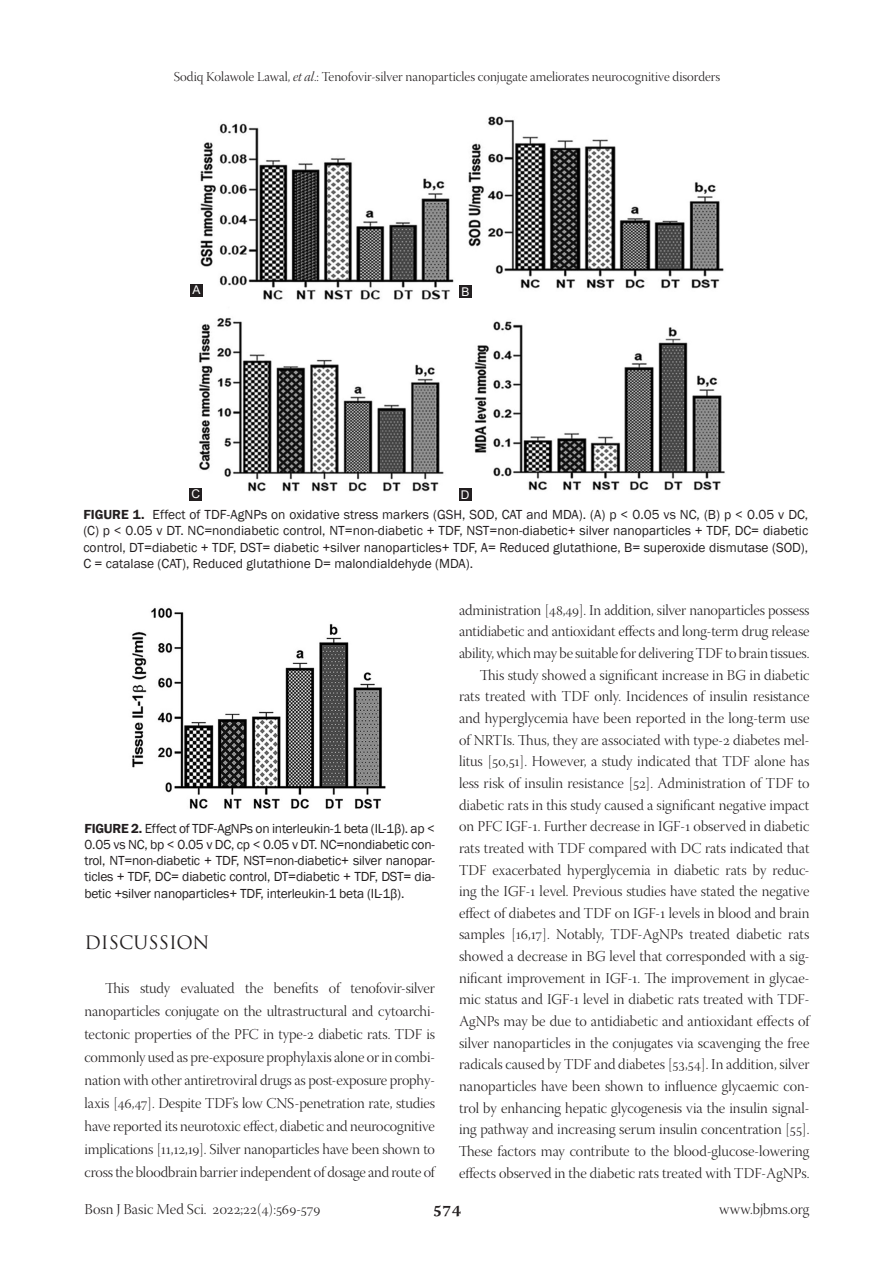
<style>
.page{position:relative;width:894px;height:1263px;background:#fff}
.page>*{position:absolute;margin:0;border:0;box-sizing:border-box;transform-origin:0 0}
.t1{font:18px "Trajan Pro";color:#231f20}
.t2{font:600 18px "Warnock Pro";color:#231f20}
.TX{font:15px/21.6px "Warnock Pro Light Disp";letter-spacing:-.01em;color:#231f20;text-align:justify}
.FGC{font:13.5px/16.2px "Franklin Gothic";letter-spacing:-.015em;color:#231f20;text-align:justify}
.t3{font:13.5px "Warnock Pro Light Disp";color:#231f20}
.LABEL{font:12px "Arial";color:#fff}
.s1{font-family:"Warnock Pro Light It Disp"}
.s2{font-weight:600}
</style>
<div class="page">
<img style="left:132px;top:607px;width:254px;height:202px">
<img style="left:199px;top:116px;width:526px;height:384px">
<div style="left:458px;top:488px;width:13px;height:12px;background:#231f20"></div>
<div style="left:189px;top:488px;width:13px;height:12px;background:#231f20"></div>
<div style="left:459px;top:285px;width:12px;height:13px;background:#231f20"></div>
<div style="left:189px;top:284px;width:13px;height:13px;background:#231f20"></div>
<p class="t3" style="left:174px;top:70px;width:547px">Sodiq Kolawole Lawal, <span class="s1">et al</span>.: Tenofovir-silver nanoparticles conjugate ameliorates neurocognitive disorders</p>
<p class="LABEL" style="left:192px;top:281px;width:10px">A</p>
<p class="LABEL" style="left:461px;top:283px;width:10px">B</p>
<p class="LABEL" style="left:191px;top:485px;width:10px">C</p>
<p class="LABEL" style="left:461px;top:486px;width:10px">D</p>
<p class="FGC" style="left:83px;top:507px;width:726px"><span class="s2">FIGURE 1.</span> Effect of TDF-AgNPs on oxidative stress markers (GSH, SOD, CAT and MDA). (A) p &lt; 0.05 vs NC, (B) p &lt; 0.05 v DC, (C) p &lt; 0.05 v DT. NC=nondiabetic control, NT=non-diabetic + TDF, NST=non-diabetic+ silver nanoparticles + TDF, DC= diabetic control, DT=diabetic + TDF, DST= diabetic +silver nanoparticles+ TDF, A= Reduced glutathione, B= superoxide dismutase (SOD), C = catalase (CAT), Reduced glutathione D= malondialdehyde (MDA).</p>
<p class="FGC" style="left:84px;top:820px;width:352px"><span class="s2">FIGURE 2.</span> Effect of TDF-AgNPs on interleukin-1 beta (IL-1β). ap &lt; 0.05 vs NC, bp &lt; 0.05 v DC, cp &lt; 0.05 v DT. NC=nondiabetic con&shy;trol, NT=non-diabetic + TDF, NST=non-diabetic+ silver nanopar&shy;ticles + TDF, DC= diabetic control, DT=diabetic + TDF, DST= dia&shy;betic +silver nanoparticles+ TDF, interleukin-1 beta (IL-1β).</p>
<h1 class="t1" style="left:84px;top:930px;width:126px">DISCUSSION</h1>
<p class="TX" style="left:84px;top:977px;width:352px;line-height:23px;text-indent:21px">This study evaluated the benefits of tenofovir-silver nanoparticles conjugate on the ultrastructural and cytoarchi&shy;tectonic properties of the PFC in type-2 diabetic rats. TDF is commonly used as pre-exposure prophylaxis alone or in combi&shy;nation with other antiretroviral drugs as post-exposure prophy&shy;laxis [46,47]. Despite TDF’s low CNS-penetration rate, studies have reported its neurotoxic effect, diabetic and neurocognitive implications [11,12,19]. Silver nanoparticles have been shown to cross the bloodbrain barrier independent of dosage and route of</p>
<p class="TX" style="left:459px;top:600px;width:352px">administration [48,49]. In addition, silver nanoparticles possess antidiabetic and antioxidant effects and long-term drug release ability, which may be suitable for delivering TDF to brain tissues.</p>
<p class="TX" style="left:459px;top:665px;width:352px;text-indent:21px">This study showed a significant increase in BG in diabetic rats treated with TDF only. Incidences of insulin resistance and hyperglycemia have been reported in the long-term use of NRTIs. Thus, they are associated with type-2 diabetes mel&shy;litus [50,51]. However, a study indicated that TDF alone has less risk of insulin resistance [52]. Administration of TDF to diabetic rats in this study caused a significant negative impact on PFC IGF-1. Further decrease in IGF-1 observed in diabetic rats treated with TDF compared with DC rats indicated that TDF exacerbated hyperglycemia in diabetic rats by reduc&shy;ing the IGF-1 level. Previous studies have stated the negative effect of diabetes and TDF on IGF-1 levels in blood and brain samples [16,17]. Notably, TDF-AgNPs treated diabetic rats showed a decrease in BG level that corresponded with a sig&shy;nificant improvement in IGF-1. The improvement in glycae&shy;mic status and IGF-1 level in diabetic rats treated with TDF-AgNPs may be due to antidiabetic and antioxidant effects of silver nanoparticles in the conjugates via scavenging the free radicals caused by TDF and diabetes [53,54]. In addition, silver nanoparticles have been shown to influence glycaemic con&shy;trol by enhancing hepatic glycogenesis via the insulin signal&shy;ing pathway and increasing serum insulin concentration [55].<br>These factors may contribute to the blood-glucose-lowering effects observed in the diabetic rats treated with TDF-AgNPs.</p>
<p class="TX" style="left:84px;top:1200px;width:237px">Bosn J Basic Med Sci. 2022;22(4):569-579</p>
<p class="t2" style="left:432px;top:1197px;width:30px">574</p>
<p class="TX" style="left:719px;top:1200px;width:92px">www.bjbms.org</p>
</div>
